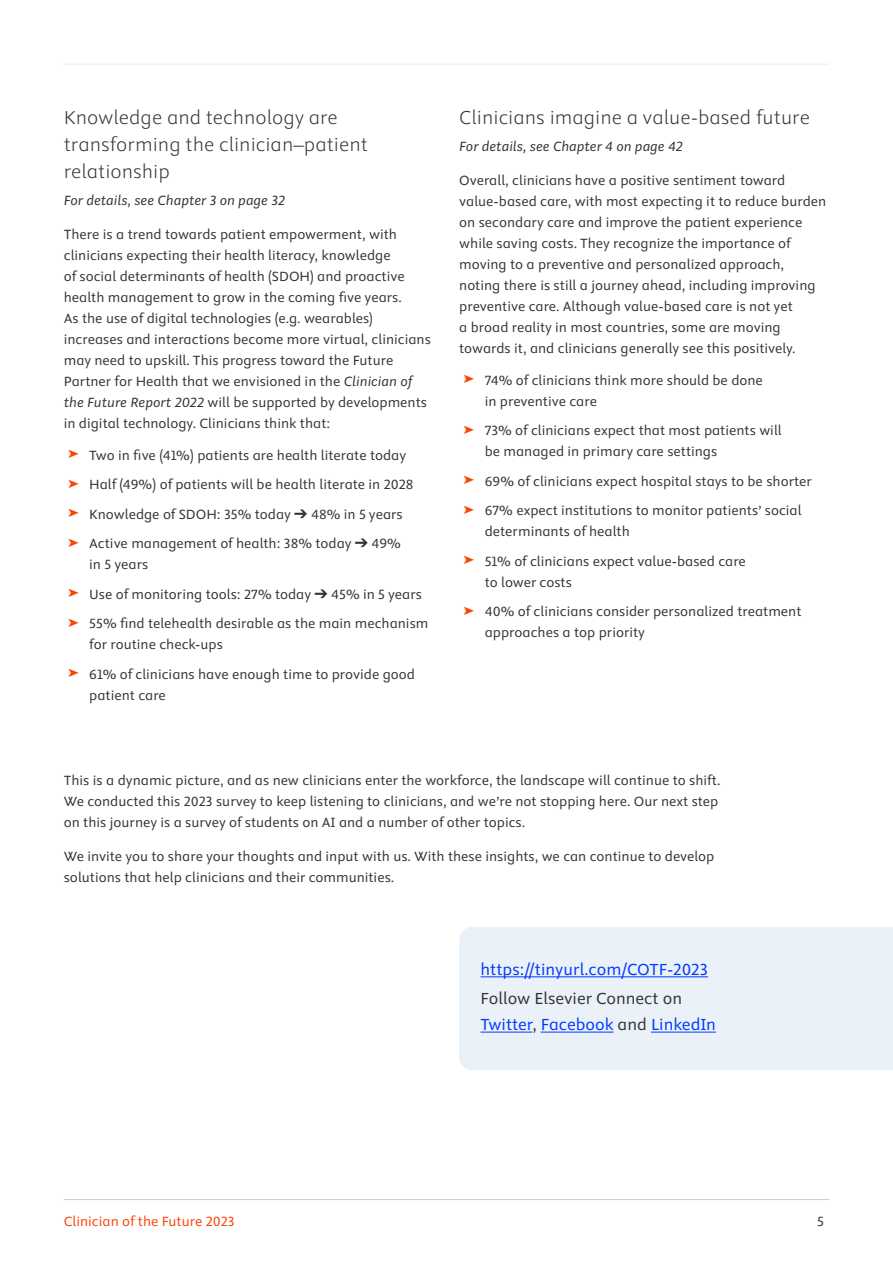
<style>
.page{position:relative;width:893px;height:1263px;background:#fff}
.page>*{position:absolute;margin:0;border:0;box-sizing:border-box;transform-origin:0 0}
.t1{font:300 21px/27px "Elsevier Sans";color:#333}
.t2{font:18px/25.5px "Elsevier Sans";color:#333}
.t3{font:18px "Elsevier Sans";color:#0039ff}
.t4{font:15px/21px "Elsevier Sans";color:#333}
.t5{font:italic 15px "Elsevier Sans";color:#333}
.t6{font:15px "Elsevier Sans";color:#ff4203}
.s1{font-style:italic}
.s2{color:#ff4203}
.s3{color:#0039ff}
</style>
<div class="page">
<hr style="left:64px;top:1199px;width:765px;height:1px;background:#ccc">
<hr style="left:64px;top:64px;width:765px;height:1px;background:#edece5">
<div style="left:459px;top:927px;width:434px;height:143px;background:#ebf1f9"></div>
<hr style="left:480px;top:976px;width:228px;height:1px;background:#0039ff">
<hr style="left:480px;top:1032px;width:52px;height:1px;background:#0039ff">
<hr style="left:541px;top:1032px;width:73px;height:1px;background:#0039ff">
<hr style="left:651px;top:1032px;width:65px;height:1px;background:#0039ff">
<h1 class="t1" style="left:64px;top:104px;width:306px">Knowledge and technology are transforming the clinician–patient relationship</h1>
<p class="t5" style="left:64px;top:192px;width:223px">For details, see Chapter 3 on page 32</p>
<p class="t4" style="left:64px;top:224px;width:369px">There is a trend towards patient empowerment, with clinicians expecting their health literacy, knowledge<br>of social determinants of health (SDOH) and proactive health management to grow in the coming five years.<br>As the use of digital technologies (e.g. wearables) increases and interactions become more virtual, clinicians may need to upskill. This progress toward the Future Partner for Health that we envisioned in the <span class="s1">Clinician of the Future Report 2022</span> will be supported by developments in digital technology. Clinicians think that:</p>
<p class="t4" style="left:68px;top:440px;width:347px;line-height:29.5px"><span class="s2">➤</span> Two in five (41%) patients are health literate today <span class="s2">➤</span> Half (49%) of patients will be health literate in 2028 <span class="s2">➤</span> Knowledge of SDOH: 35% today ➔ 48% in 5 years <span class="s2">➤</span> Active management of health: 38% today ➔ 49%</p>
<p class="t4" style="left:68px;top:550px;width:362px;line-height:29.5px;text-indent:21px">in 5 years<br><span class="s2">➤</span> Use of monitoring tools: 27% today ➔ 45% in 5 years <span class="s2">➤</span> 55% find telehealth desirable as the main mechanism</p>
<p class="t4" style="left:68px;top:630px;width:349px;line-height:29.5px;text-indent:21px">for routine check-ups<br><span class="s2">➤</span> 61% of clinicians have enough time to provide good</p>
<p class="t4" style="left:89px;top:685px;width:78px">patient care</p>
<h1 class="t1" style="left:459px;top:104px;width:352px">Clinicians imagine a value-based future</h1>
<p class="t5" style="left:459px;top:138px;width:225px">For details, see Chapter 4 on page 42</p>
<p class="t4" style="left:459px;top:170px;width:368px">Overall, clinicians have a positive sentiment toward value-based care, with most expecting it to reduce burden on secondary care and improve the patient experience while saving costs. They recognize the importance of moving to a preventive and personalized approach, noting there is still a journey ahead, including improving preventive care. Although value-based care is not yet<br>a broad reality in most countries, some are moving towards it, and clinicians generally see this positively.</p>
<p class="t4" style="left:485px;top:370px;width:280px;text-indent:-21px"><span class="s2">➤</span> 74% of clinicians think more should be done in preventive care</p>
<p class="t4" style="left:485px;top:420px;width:299px;text-indent:-21px"><span class="s2">➤</span> 73% of clinicians expect that most patients will be managed in primary care settings</p>
<p class="t4" style="left:463px;top:466px;width:350px;line-height:29.5px"><span class="s2">➤</span> 69% of clinicians expect hospital stays to be shorter <span class="s2">➤</span> 67% expect institutions to monitor patients’ social</p>
<p class="t4" style="left:463px;top:517px;width:284px;line-height:29.5px;text-indent:21px">determinants of health<br><span class="s2">➤</span> 51% of clinicians expect value-based care</p>
<p class="t4" style="left:463px;top:568px;width:340px;line-height:29.5px;text-indent:21px">to lower costs<br><span class="s2">➤</span> 40% of clinicians consider personalized treatment</p>
<p class="t4" style="left:485px;top:622px;width:162px">approaches a top priority</p>
<p class="t4" style="left:64px;top:770px;width:658px">This is a dynamic picture, and as new clinicians enter the workforce, the landscape will continue to shift.<br>We conducted this 2023 survey to keep listening to clinicians, and we’re not stopping here. Our next step on this journey is a survey of students on AI and a number of other topics.</p>
<p class="t4" style="left:64px;top:846px;width:652px">We invite you to share your thoughts and input with us. With these insights, we can continue to develop solutions that help clinicians and their communities.</p>
<p class="t3" style="left:480px;top:959px;width:229px">https://tinyurl.com/COTF-2023</p>
<p class="t2" style="left:480px;top:986px;width:237px">Follow Elsevier Connect on<br><span class="s3">Twitter</span>, <span class="s3">Facebook</span> and <span class="s3">LinkedIn</span></p>
<p class="t6" style="left:64px;top:1213px;width:172px">Clinician of the Future 2023</p>
<p class="t4" style="left:817px;top:1211px;width:8px">5</p>
</div>
